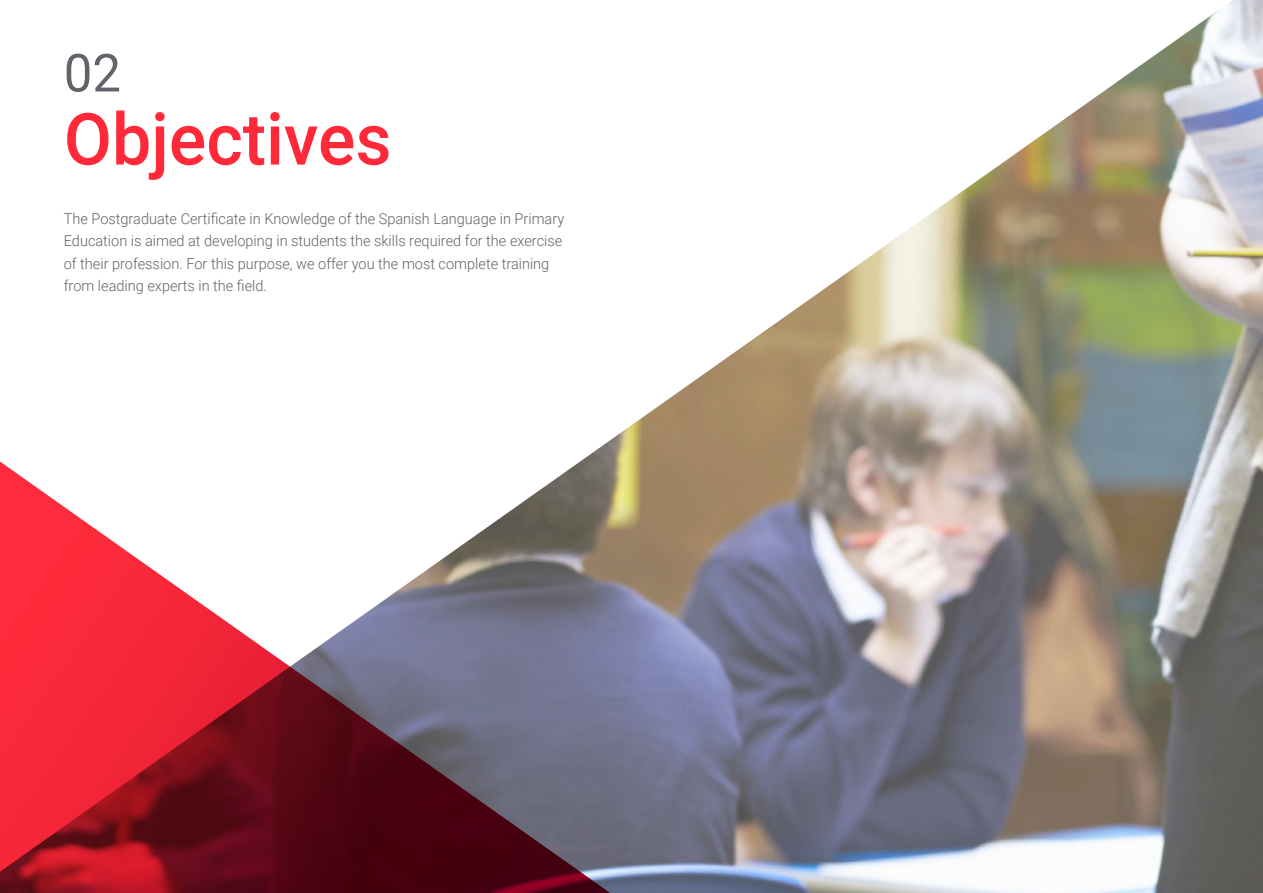
<style>
.page{position:relative;width:1263px;height:893px;background:#fff}
.page>*{position:absolute;margin:0;border:0;box-sizing:border-box;transform-origin:0 0}
.t1{font:500 72px "Roboto";color:#ff293a}
.t2{font:52.5px "Roboto";color:#61646a}
.t3{font:300 15px/22.5px "Roboto";color:#61646a}
</style>
<div class="page">
<img style="left:602px;top:0;width:661px;height:893px">
<svg style="left:0;top:446px;width:640px;height:447px"></svg>
<h2 class="t2" style="left:64px;top:36px;width:59px">02</h2>
<h1 class="t1" style="left:64px;top:89px;width:329px">Objectives</h1>
<p class="t3" style="left:64px;top:207px;width:502px">The Postgraduate Certificate in Knowledge of the Spanish Language in Primary Education is aimed at developing in students the skills required for the exercise of their profession. For this purpose, we offer you the most complete training from leading experts in the field.</p>
</div>
